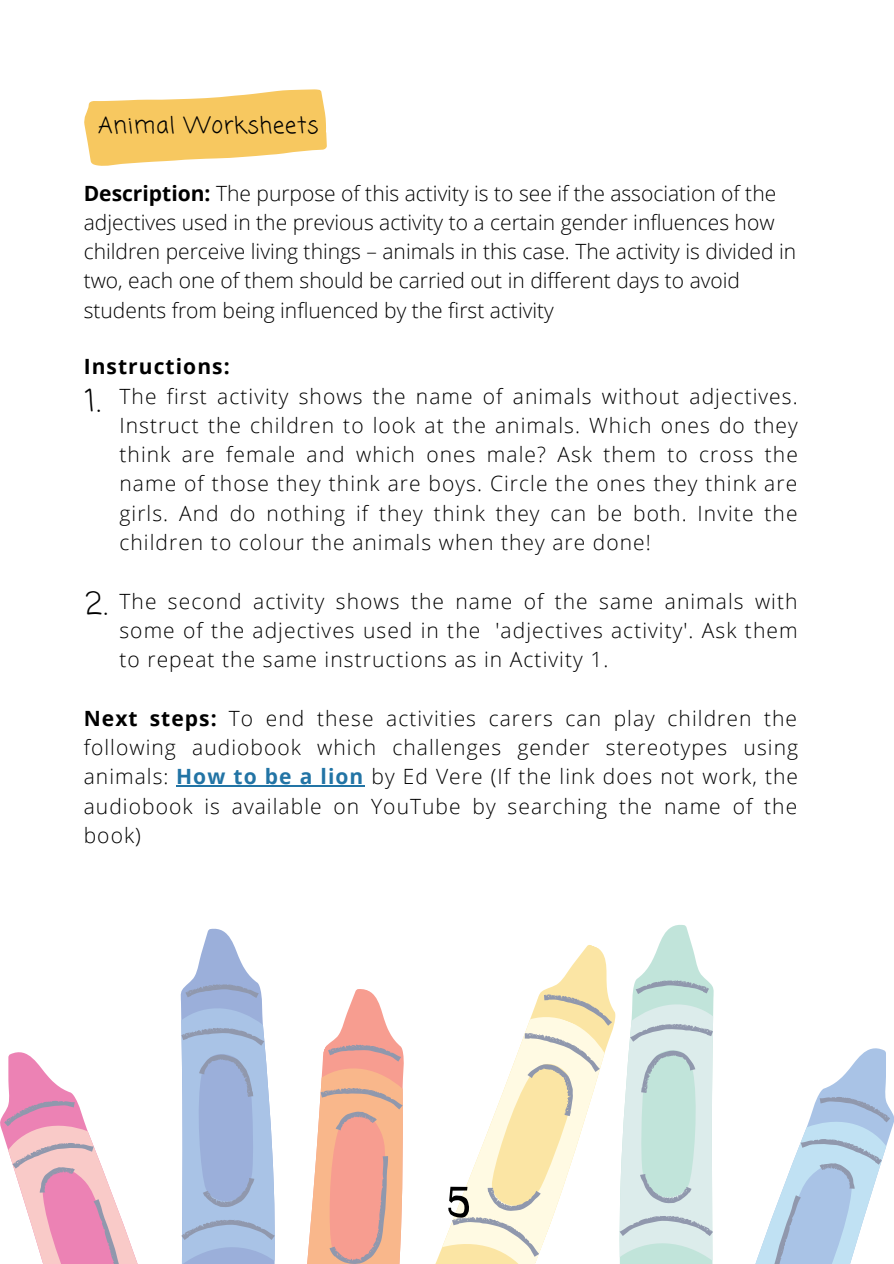
<style>
.page{position:relative;width:894px;height:1264px;background:#fff}
.page>*{position:absolute;margin:0;border:0;box-sizing:border-box;transform-origin:0 0}
.t1{font:30px "Coming Soon";color:#000}
.t2{font:22.5px "Coming Soon";letter-spacing:.04em;color:#000}
.t3{font:300 21px/29.2px "Open Sans";color:#000;text-align:justify}
.t4{font:700 21px "Open Sans";letter-spacing:.05em;color:#000}
.s1{font-weight:700}
.s2{font-weight:700;color:#2274a5}
</style>
<div class="page">
<hr style="left:176px;top:785px;width:188px;height:1px;background:#2274a5">
<svg style="left:188px;top:928px;width:71px;height:56px"></svg>
<svg style="left:4px;top:984px;width:271px;height:279px"></svg>
<svg style="left:540px;top:945px;width:75px;height:86px"></svg>
<svg style="left:307px;top:993px;width:305px;height:270px"></svg>
<svg style="left:636px;top:925px;width:71px;height:55px"></svg>
<svg style="left:619px;top:980px;width:270px;height:283px"></svg>
<svg style="left:84px;top:89px;width:243px;height:77px"></svg>
<svg style="left:442px;top:1015px;width:162px;height:248px"></svg>
<p class="t2" style="left:98px;top:110px;width:222px">Animal Worksheets</p>
<p class="t3" style="left:84px;top:178px;width:713px;text-align:left"><span class="s1">Description:</span> The purpose of this activity is to see if the association of the adjectives used in the previous activity to a certain gender influences how children perceive living things – animals in this case. The activity is divided in two, each one of them should be carried out in different days to avoid students from being influenced by the first activity</p>
<p class="t4" style="left:84px;top:352px;width:147px">Instructions:</p>
<p class="t3" style="left:119px;top:381px;width:679px">The first activity shows the name of animals without adjectives.<br>Instruct the children to look at the animals. Which ones do they think are female and which ones male? Ask them to cross the name of those they think are boys. Circle the ones they think are girls. And do nothing if they think they can be both. Invite the children to colour the animals when they are done!</p>
<p class="t3" style="left:119px;top:586px;width:679px">The second activity shows the name of the same animals with some of the adjectives used in the 'adjectives activity'. Ask them to repeat the same instructions as in Activity 1.</p>
<p class="t3" style="left:84px;top:703px;width:715px"><span class="s1">Next steps:</span> To end these activities carers can play children the following audiobook which challenges gender stereotypes using animals: <span class="s2">How to be a lion</span> by Ed Vere (If the link does not work, the audiobook is available on YouTube by searching the name of the book)</p>
<h1 class="t1" style="left:86px;top:380px;width:16px">1.</h1>
<h1 class="t1" style="left:86px;top:582px;width:23px">2.</h1>
</div>
